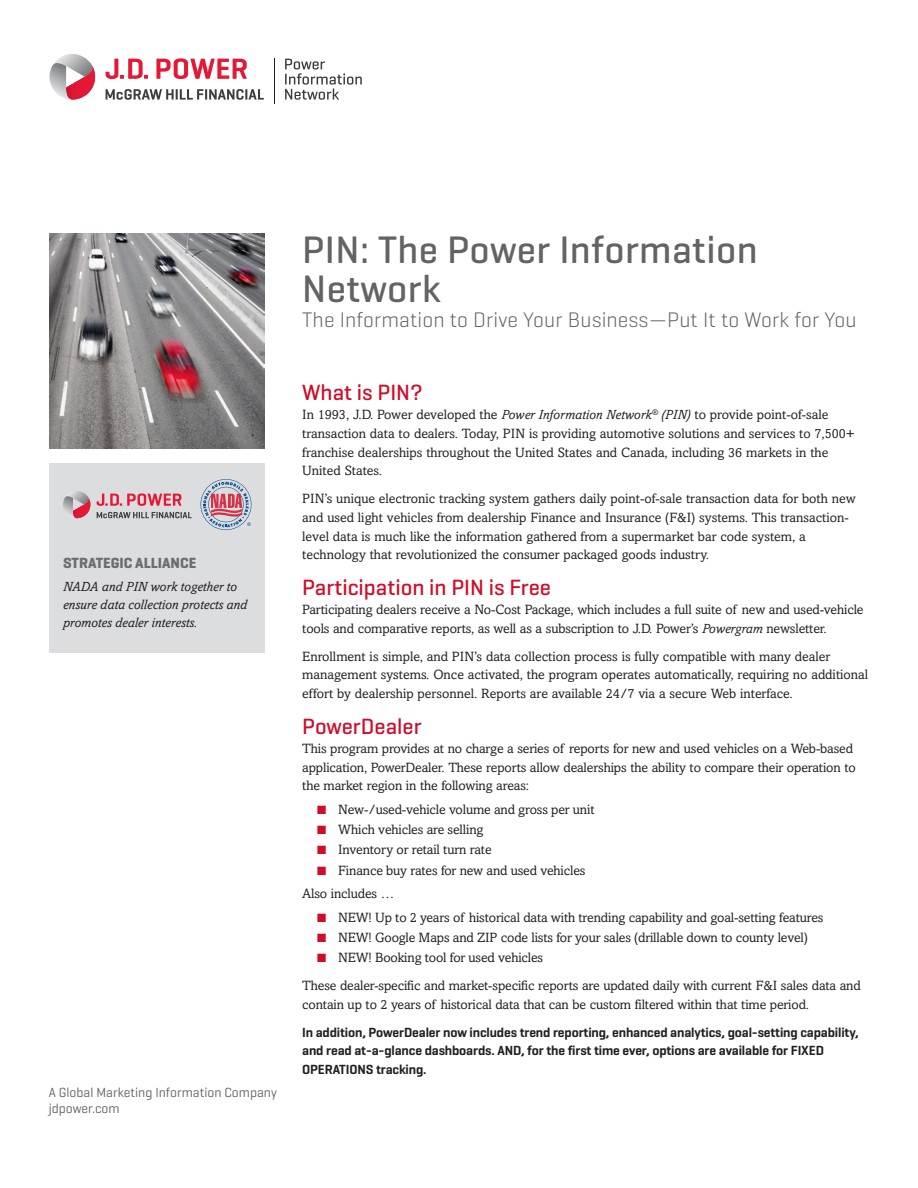
<style>
.page{position:relative;width:918px;height:1188px;background:#fff}
.page>*{position:absolute;margin:0;border:0;box-sizing:border-box;transform-origin:0 0}
._2013_Title_Header{font:500 39px/39px "Geogrotesque";letter-spacing:.01em;color:#636366}
._2013_Subhead_Body_M{font:500 22.5px "Geogrotesque";color:#cf0d29}
._2013_Title_Header_S{font:300 21.45px "Geogrotesque";letter-spacing:.005em;color:#636366}
._2013_otherSubheads{font:700 15px "Geogrotesque";color:#6c6d70}
._2013_Body_pg1{font:13.5px/18.8px "Amasis MT Std";letter-spacing:-.01em;color:#231f20}
._2013_Body_pg1-2{font:600 13.5px/18.8px "Geogrotesque";letter-spacing:-.01em;color:#231f20}
._2013_Pull_Quote{font:italic 13.5px/18px "Amasis MT Std";color:#231f20}
._2013_A_Global{font:13.5px "Geogrotesque";color:#636366}
.s1{font-style:italic}
.s2{color:#cf0d29}
</style>
<div class="page">
<img style="left:50px;top:233px;width:215px;height:216px">
<svg style="left:50px;top:54px;width:46px;height:46px"></svg>
<svg style="left:106px;top:89px;width:158px;height:11px"></svg>
<svg style="left:106px;top:59px;width:42px;height:20px"></svg>
<svg style="left:156px;top:58px;width:91px;height:21px"></svg>
<hr style="left:274px;top:59px;width:1px;height:45px;background:#231f20">
<svg style="left:285px;top:59px;width:77px;height:41px"></svg>
<div style="left:50px;top:463px;width:215px;height:190px;background:#dcdddf"></div>
<svg style="left:201px;top:479px;width:50px;height:51px"></svg>
<svg style="left:63px;top:491px;width:28px;height:27px"></svg>
<svg style="left:97px;top:493px;width:84px;height:13px"></svg>
<svg style="left:97px;top:512px;width:95px;height:6px"></svg>
<p class="_2013_otherSubheads" style="left:63px;top:554px;width:135px">STRATEGIC ALLIANCE</p>
<p class="_2013_Pull_Quote" style="left:63px;top:577px;width:186px">NADA and PIN work together to ensure data collection protects and promotes dealer interests.</p>
<p class="_2013_A_Global" style="left:49px;top:1084px;width:230px">A Global Marketing Information Company</p>
<p class="_2013_A_Global" style="left:49px;top:1100px;width:72px">jdpower.com</p>
<p class="_2013_Title_Header" style="left:302px;top:229px;width:457px">PIN: The Power Information<br>Network</p>
<p class="_2013_Title_Header_S" style="left:302px;top:306px;width:556px">The Information to Drive Your Business—Put It to Work for You</p>
<p class="_2013_Subhead_Body_M" style="left:302px;top:379px;width:122px">What is PIN?</p>
<p class="_2013_Body_pg1" style="left:302px;top:405px;width:554px">In 1993, J.D. Power developed the <span class="s1">Power Information Network</span><sup>®</sup> <span class="s1">(PIN)</span> to provide point-of-sale transaction data to dealers. Today, PIN is providing automotive solutions and services to 7,500+ franchise dealerships throughout the United States and Canada, including 36 markets in the United States.</p>
<p class="_2013_Body_pg1" style="left:302px;top:489px;width:555px">PIN’s unique electronic tracking system gathers daily point-of-sale transaction data for both new and used light vehicles from dealership Finance and Insurance (F&amp;I) systems. This transaction&shy;level data is much like the information gathered from a supermarket bar code system, a technology that revolutionized the consumer packaged goods industry.</p>
<p class="_2013_Subhead_Body_M" style="left:302px;top:574px;width:250px">Participation in PIN is Free</p>
<p class="_2013_Body_pg1" style="left:302px;top:600px;width:563px">Participating dealers receive a No-Cost Package, which includes a full suite of new and used-vehicle tools and comparative reports, as well as a subscription to J.D. Power’s <span class="s1">Powergram</span> newsletter.</p>
<p class="_2013_Body_pg1" style="left:302px;top:647px;width:567px">Enrollment is simple, and PIN’s data collection process is fully compatible with many dealer management systems. Once activated, the program operates automatically, requiring no additional effort by dealership personnel. Reports are available 24/7 via a secure Web interface.</p>
<p class="_2013_Subhead_Body_M" style="left:302px;top:712px;width:121px">PowerDealer</p>
<p class="_2013_Body_pg1" style="left:302px;top:739px;width:555px">This program provides at no charge a series of reports for new and used vehicles on a Web-based application, PowerDealer. These reports allow dealerships the ability to compare their operation to the market region in the following areas:</p>
<p class="_2013_Body_pg1" style="left:317px;top:800px;width:279px"><span class="s2">■</span> New-/used-vehicle volume and gross per unit</p>
<p class="_2013_Body_pg1" style="left:317px;top:820px;width:168px"><span class="s2">■</span> Which vehicles are selling</p>
<p class="_2013_Body_pg1" style="left:317px;top:840px;width:176px"><span class="s2">■</span> Inventory or retail turn rate</p>
<p class="_2013_Body_pg1" style="left:317px;top:861px;width:270px"><span class="s2">■</span> Finance buy rates for new and used vehicles</p>
<p class="_2013_Body_pg1" style="left:302px;top:884px;width:94px">Also includes …</p>
<p class="_2013_Body_pg1" style="left:317px;top:908px;width:508px"><span class="s2">■</span> NEW! Up to 2 years of historical data with trending capability and goal-setting features</p>
<p class="_2013_Body_pg1" style="left:317px;top:928px;width:492px"><span class="s2">■</span> NEW! Google Maps and ZIP code lists for your sales (drillable down to county level)</p>
<p class="_2013_Body_pg1" style="left:317px;top:948px;width:228px"><span class="s2">■</span> NEW! Booking tool for used vehicles</p>
<p class="_2013_Body_pg1" style="left:302px;top:976px;width:560px">These dealer-specific and market-specific reports are updated daily with current F&amp;I sales data and contain up to 2 years of historical data that can be custom filtered within that time period.</p>
<p class="_2013_Body_pg1-2" style="left:302px;top:1022px;width:558px">In addition, PowerDealer now includes trend reporting, enhanced analytics, goal-setting capability, and read at-a-glance dashboards. AND, for the first time ever, options are available for FIXED<br>OPERATIONS tracking.</p>
</div>
